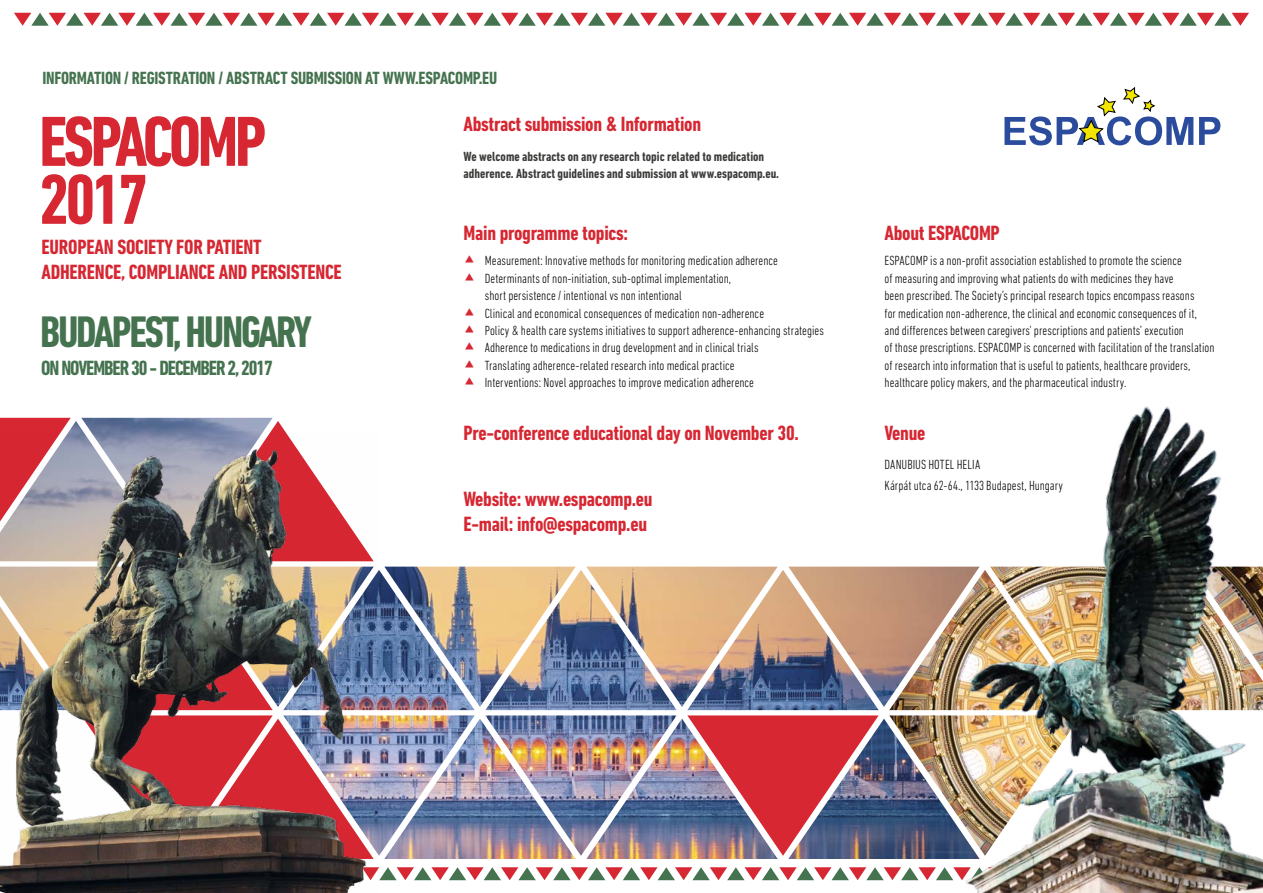
<style>
.page{position:relative;width:1263px;height:893px;background:#fff}
.page>*{position:absolute;margin:0;border:0;box-sizing:border-box;transform-origin:0 0}
.t1{font:700 condensed 72px/57.9px "DIN Next LT Pro";letter-spacing:-.05em;color:#d62732}
.t2{font:700 condensed 45px "DIN Next LT Pro";letter-spacing:-.05em;color:#45734f}
.t3{font:700 condensed 21px/25.2px "DIN Next LT Pro";letter-spacing:-.015em;color:#d62732}
.t4{font:700 condensed 21px "DIN Next LT Pro";letter-spacing:-.05em;color:#45734f}
.t5{font:700 condensed 18px "DIN Next LT Pro";letter-spacing:-.015em;color:#45734f}
.t6{font:300 condensed 13.5px/17.4px "DIN Next LT Pro";color:#000}
.t7{font:700 condensed 13.5px/17.4px "DIN Next LT Pro";color:#3c3c3b}
</style>
<div class="page">
<svg style="left:0;top:418px;width:71px;height:14px"></svg>
<img style="left:81px;top:418px;width:192px;height:14px">
<img style="left:384px;top:567px;width:192px;height:140px">
<img style="left:586px;top:567px;width:140px;height:140px">
<img style="left:378px;top:570px;width:97px;height:140px">
<img style="left:485px;top:570px;width:192px;height:140px">
<img style="left:687px;top:570px;width:39px;height:140px">
<img style="left:384px;top:719px;width:192px;height:140px">
<img style="left:586px;top:719px;width:140px;height:140px">
<img style="left:378px;top:715px;width:97px;height:141px">
<img style="left:485px;top:715px;width:192px;height:141px">
<img style="left:687px;top:715px;width:39px;height:141px">
<svg style="left:1199px;top:117px;width:21px;height:28px"></svg>
<svg style="left:1004px;top:87px;width:189px;height:58px"></svg>
<svg style="left:14px;top:13px;width:1235px;height:13px"></svg>
<svg style="left:378px;top:867px;width:348px;height:13px"></svg>
<img style="left:0;top:432px;width:378px;height:461px">
<img style="left:726px;top:406px;width:537px;height:487px">
<h3 class="t5" style="left:43px;top:67px;width:456px">INFORMATION / REGISTRATION / ABSTRACT SUBMISSION AT WWW.ESPACOMP.EU</h3>
<h1 class="t1" style="left:39px;top:113px;width:229px">ESPACOMP<br>2017</h1>
<h3 class="t3" style="left:42px;top:234px;width:302px">EUROPEAN SOCIETY FOR PATIENT<br>ADHERENCE, COMPLIANCE AND PERSISTENCE</h3>
<h2 class="t2" style="left:40px;top:307px;width:273px">BUDAPEST, HUNGARY</h2>
<h3 class="t4" style="left:41px;top:356px;width:233px">ON NOVEMBER 30 - DECEMBER 2, 2017</h3>
<h3 class="t3" style="left:463px;top:112px;width:239px">Abstract submission &amp; Information</h3>
<p class="t7" style="left:463px;top:147px;width:317px">We welcome abstracts on any research topic related to medication adherence. Abstract guidelines and submission at www.espacomp.eu.</p>
<h3 class="t3" style="left:884px;top:220px;width:117px">About ESPACOMP</h3>
<p class="t6" style="left:884px;top:252px;width:331px">ESPACOMP is a non-profit association established to promote the science<br>of measuring and improving what patients do with medicines they have<br>been prescribed. The Society’s principal research topics encompass reasons<br>for medication non-adherence, the clinical and economic consequences of it, and differences between caregivers’ prescriptions and patients’ execution<br>of those prescriptions. ESPACOMP is concerned with facilitation of the translation of research into information that is useful to patients, healthcare providers, healthcare policy makers, and the pharmaceutical industry.</p>
<h3 class="t3" style="left:463px;top:220px;width:166px">Main programme topics:</h3>
<p class="t6" style="left:485px;top:252px;width:341px">Measurement: Innovative methods for monitoring medication adherence Determinants of non-initiation, sub-optimal implementation,<br>short persistence / intentional vs non intentional<br>Clinical and economical consequences of medication non-adherence<br>Policy &amp; health care systems initiatives to support adherence-enhancing strategies Adherence to medications in drug development and in clinical trials<br>Translating adherence-related research into medical practice<br>Interventions: Novel approaches to improve medication adherence</p>
<h3 class="t3" style="left:463px;top:420px;width:337px">Pre-conference educational day on November 30.</h3>
<h3 class="t3" style="left:884px;top:420px;width:43px">Venue</h3>
<p class="t6" style="left:884px;top:454px;width:180px;line-height:20.9px">DANUBIUS HOTEL HELIA<br>Kárpát utca 62-64., 1133 Budapest, Hungary</p>
<h3 class="t3" style="left:463px;top:486px;width:191px">Website: www.espacomp.eu<br>E-mail: info@espacomp.eu</h3>
</div>
